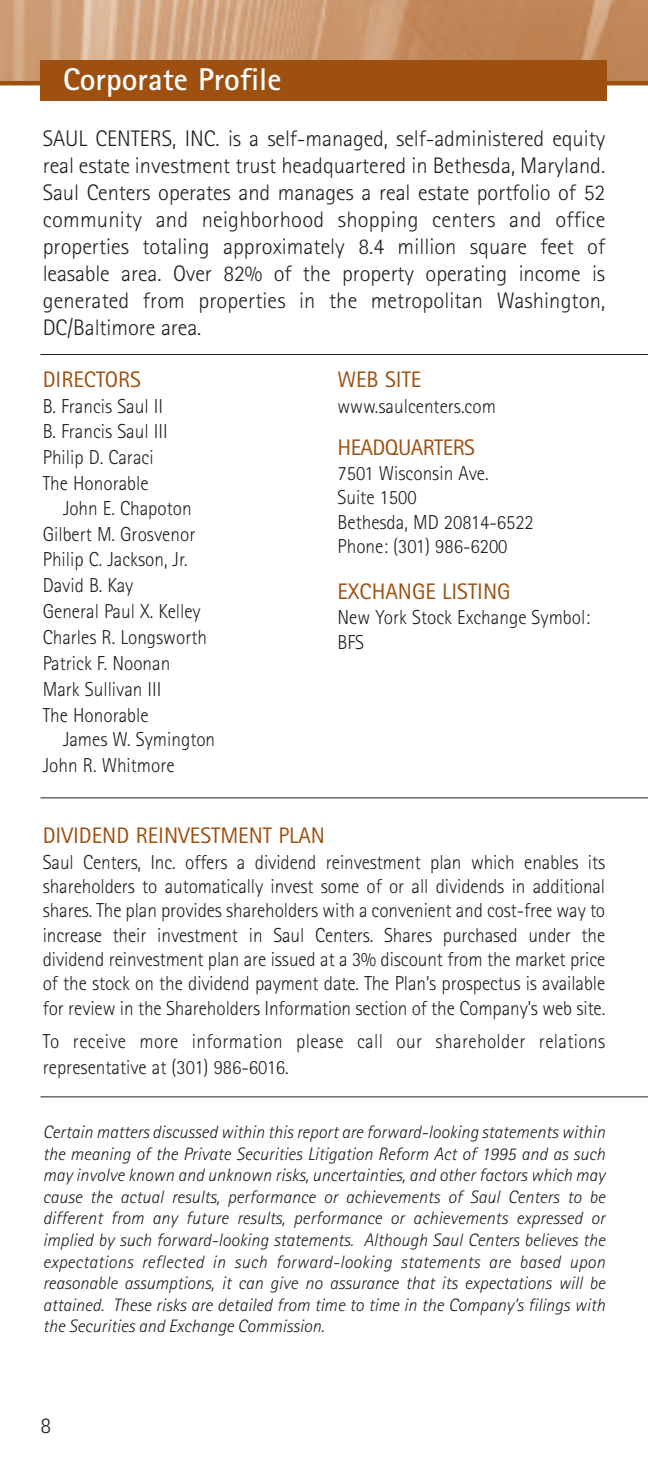
<style>
.page{position:relative;width:648px;height:1458px;background:#fff}
.page>*{position:absolute;margin:0;border:0;box-sizing:border-box;transform-origin:0 0}
.t1{font:700 31.5px "Rotis Sans Serif";color:#fff}
.t2{font:300 22.5px/27px "Rotis Sans Serif";letter-spacing:.005em;color:#231f20;text-align:justify}
.t3{font:22.5px "Rotis Sans Serif";color:#9d5010}
.t4{font:22.5px "Rotis Sans Serif";letter-spacing:-.025em;color:#9d5010}
.t5{font:300 20.25px/24.3px "Rotis Sans Serif";color:#231f20;scale:.95 1}
.t6{font:300 20.25px/25.9px "Rotis Sans Serif";letter-spacing:.02em;color:#231f20;scale:.95 1}
.t7{font:italic 300 18px/21.6px "Rotis Sans Serif";color:#231f20;text-align:justify}
</style>
<div class="page">
<img style="left:0;top:0;width:648px;height:81px">
<hr style="left:0;top:81px;width:648px;height:4px;background:#9d5010">
<div style="left:40px;top:61px;width:568px;height:40px;background:#9d5010"></div>
<hr style="left:40px;top:1096px;width:608px;height:1px;background:#231f20">
<hr style="left:40px;top:797px;width:608px;height:1px;background:#231f20">
<hr style="left:40px;top:354px;width:608px;height:1px;background:#231f20">
<h1 class="t1" style="left:63px;top:68px;width:220px">Corporate Profile</h1>
<p class="t2" style="left:43px;top:127px;width:564px">SAUL CENTERS, INC. is a self-managed, self-administered equity real estate investment trust headquartered in Bethesda, Maryland.<br>Saul Centers operates and manages a real estate portfolio of 52 community and neighborhood shopping centers and office properties totaling approximately 8.4 million square feet of leasable area. Over 82% of the property operating income is generated from properties in the metropolitan Washington, DC/Baltimore area.</p>
<p class="t3" style="left:43px;top:372px;width:100px">DIRECTORS</p>
<p class="t5" style="left:43px;top:396px;width:128px">B. Francis Saul II</p>
<p class="t5" style="left:43px;top:421px;width:133px">B. Francis Saul III</p>
<p class="t5" style="left:43px;top:447px;width:118px">Philip D. Caraci</p>
<p class="t5" style="left:43px;top:473px;width:113px">The Honorable</p>
<p class="t5" style="left:63px;top:498px;width:137px">John E. Chapoton</p>
<p class="t5" style="left:43px;top:524px;width:162px">Gilbert M. Grosvenor</p>
<p class="t5" style="left:43px;top:549px;width:154px">Philip C. Jackson, Jr.</p>
<p class="t5" style="left:43px;top:575px;width:97px">David B. Kay</p>
<p class="t5" style="left:43px;top:601px;width:168px">General Paul X. Kelley</p>
<p class="t5" style="left:43px;top:627px;width:175px">Charles R. Longsworth</p>
<p class="t5" style="left:43px;top:653px;width:136px">Patrick F. Noonan</p>
<p class="t5" style="left:43px;top:679px;width:127px">Mark Sullivan III</p>
<p class="t5" style="left:43px;top:705px;width:113px">The Honorable</p>
<p class="t5" style="left:63px;top:729px;width:162px">James W. Symington</p>
<p class="t5" style="left:43px;top:755px;width:140px">John R. Whitmore</p>
<p class="t3" style="left:338px;top:372px;width:85px">WEB SITE</p>
<p class="t5" style="left:338px;top:396px;width:168px">www.saulcenters.com</p>
<p class="t4" style="left:338px;top:439px;width:139px">HEADQUARTERS</p>
<p class="t5" style="left:338px;top:463px;width:208px">7501 Wisconsin Ave.<br>Suite 1500<br>Bethesda, MD 20814-6522<br>Phone: (301) 986-6200</p>
<p class="t3" style="left:338px;top:584px;width:175px">EXCHANGE LISTING</p>
<p class="t5" style="left:338px;top:608px;width:267px">New York Stock Exchange Symbol:<br>BFS</p>
<p class="t3" style="left:43px;top:828px;width:284px">DIVIDEND REINVESTMENT PLAN</p>
<p class="t5" style="left:43px;top:852px;width:594px;text-align:justify">Saul Centers, Inc. offers a dividend reinvestment plan which enables its shareholders to automatically invest some of or all dividends in additional shares. The plan provides shareholders with a convenient and cost-free way to increase their investment in Saul Centers. Shares purchased under the dividend reinvestment plan are issued at a 3% discount from the market price of the stock on the dividend payment date. The Plan’s prospectus is available for review in the Shareholders Information section of the Company’s web site.</p>
<p class="t6" style="left:43px;top:1030px;width:594px">To receive more information please call our shareholder relations representative at (301) 986-6016.</p>
<p class="t7" style="left:43px;top:1123px;width:564px">Certain matters discussed within this report are forward-looking statements within the meaning of the Private Securities Litigation Reform Act of 1995 and as such may involve known and unknown risks, uncertainties, and other factors which may cause the actual results, performance or achievements of Saul Centers to be different from any future results, performance or achievements expressed or implied by such forward-looking statements. Although Saul Centers believes the expectations reflected in such forward-looking statements are based upon reasonable assumptions, it can give no assurance that its expectations will be attained. These risks are detailed from time to time in the Company’s filings with the Securities and Exchange Commission.</p>
<p class="t2" style="left:40px;top:1414px;width:12px">8</p>
</div>
